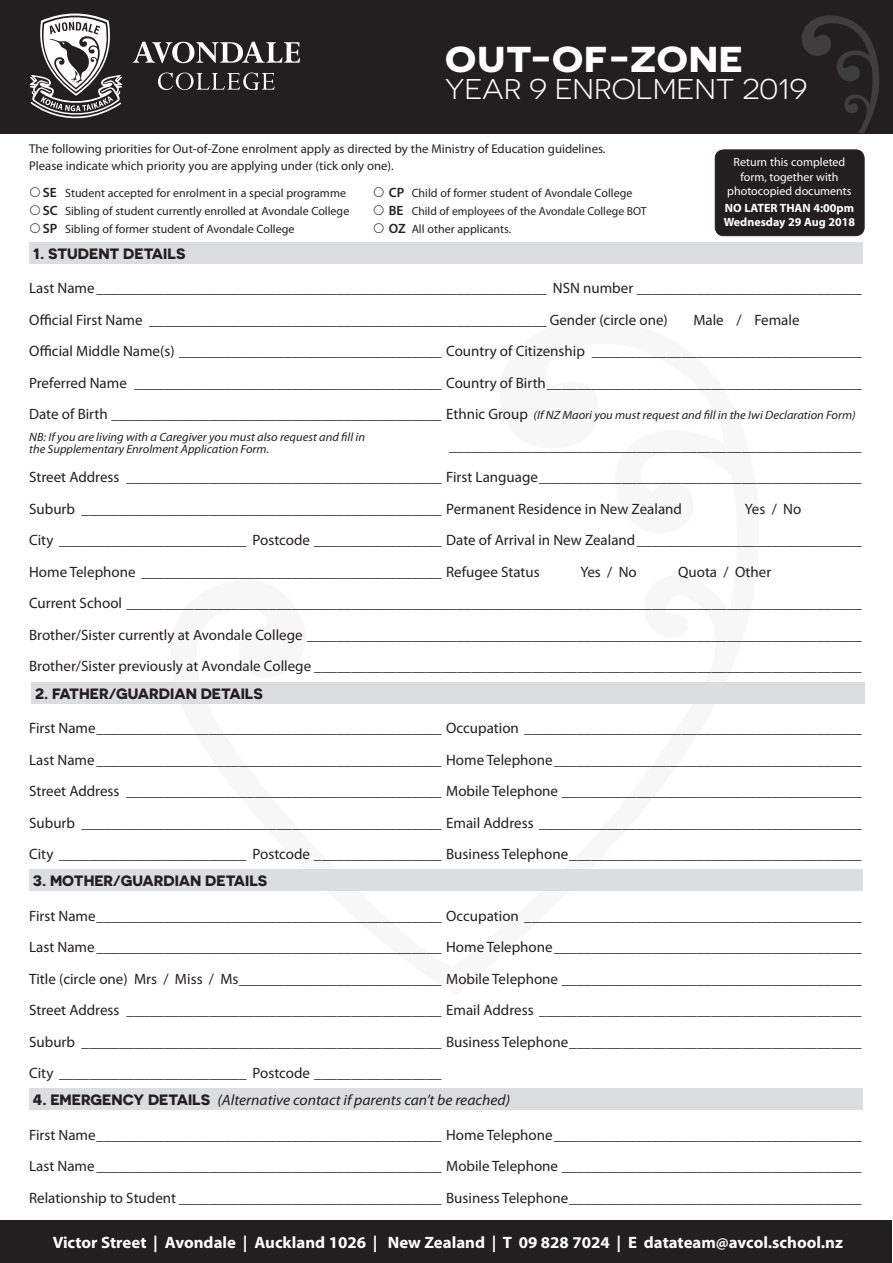
<style>
.page{position:relative;width:893px;height:1263px;background:#fff}
.page>*{position:absolute;margin:0;border:0;box-sizing:border-box;transform-origin:0 0}
.t1{font:700 36px "Novecentosanswide";letter-spacing:.02em;color:#fff;scale:1.09 1}
.t2{font:28.5px "Novecentosanswide";color:#fff;scale:1.05 1}
.t3{font:700 16.5px "Myriad Pro";color:#fff}
.t4{font:15px "Myriad Pro";color:#231f20}
.Root{font:700 15px "Novecentosanswide";color:#231f20}
.Root-2{font:italic 15px "Myriad Pro";color:#231f20;scale:1.04 1}
.t5{font:12.75px "Myriad Pro";color:#231f20}
.t6{font:12px "Myriad Pro";color:#231f20}
.t7{font:italic 12px/12px "Myriad Pro";color:#231f20;scale:1.04 1}
.t8{font:12px/14.4px "Myriad Pro";color:#fff;text-align:center}
.t9{font:700 12px/14.4px "Myriad Pro";color:#fff}
.t10{font:11.7px "Myriad Pro";color:#231f20}
.s1{font-weight:600;font-size:13.5px}
.s2{font-family:"Novecentosanswide";font-weight:700;font-style:normal}
</style>
<div class="page">
<div style="left:1px;top:1220px;width:891px;height:43px;background:#231f20"></div>
<div style="left:0;top:0;width:893px;height:133px;background:#231f20"></div>
<svg style="left:801px;top:15px;width:78px;height:118px"></svg>
<svg style="left:30px;top:13px;width:92px;height:106px"></svg>
<svg style="left:133px;top:42px;width:167px;height:21px"></svg>
<svg style="left:158px;top:73px;width:117px;height:17px"></svg>
<div style="left:29px;top:242px;width:834px;height:21px;background:#dcdddf"></div>
<div style="left:31px;top:682px;width:834px;height:21px;background:#dcdddf"></div>
<div style="left:29px;top:870px;width:834px;height:21px;background:#dcdddf"></div>
<div style="left:29px;top:1089px;width:834px;height:21px;background:#dcdddf"></div>
<div style="left:715px;top:150px;width:149px;height:86px;background:#231f20;border-radius:9px"></div>
<div style="left:715px;top:150px;width:149px;height:86px;border:1px solid #231f20;border-radius:9px"></div>
<p class="t1" style="left:445px;top:37px;width:275px">OUT-OF-ZONE</p>
<p class="t2" style="left:445px;top:72px;width:347px">YEAR 9 ENROLMENT 2019</p>
<p class="t5" style="left:29px;top:141px;width:578px">The following priorities for Out-of-Zone enrolment apply as directed by the Ministry of Education guidelines.</p>
<p class="t5" style="left:29px;top:157px;width:366px">Please indicate which priority you are applying under (tick only one).</p>
<p class="t6" style="left:43px;top:185px;width:305px"><span class="s1">SE</span> Student accepted for enrolment in a special programme</p>
<p class="t6" style="left:389px;top:185px;width:245px"><span class="s1">CP</span> Child of former student of Avondale College</p>
<p class="t6" style="left:43px;top:203px;width:308px"><span class="s1">SC</span> Sibling of student currently enrolled at Avondale College</p>
<p class="t10" style="left:389px;top:203px;width:259px"><span class="s1">BE</span> Child of employees of the Avondale College BOT</p>
<p class="t6" style="left:43px;top:221px;width:253px"><span class="s1">SP</span> Sibling of former student of Avondale College</p>
<p class="t6" style="left:389px;top:221px;width:124px"><span class="s1">OZ</span> All other applicants.</p>
<p class="Root" style="left:33px;top:244px;width:154px">1. STUDENT DETAILS</p>
<p class="t4" style="left:29px;top:279px;width:834px">Last Name ____________________________________________________________ NSN number ______________________________</p>
<p class="t4" style="left:29px;top:311px;width:640px">Official First Name _____________________________________________________ Gender (circle one)</p>
<p class="t4" style="left:693px;top:311px;width:108px">Male / Female</p>
<p class="t4" style="left:29px;top:342px;width:834px">Official Middle Name(s) ___________________________________ Country of Citizenship ____________________________________</p>
<p class="t4" style="left:29px;top:374px;width:834px">Preferred Name _________________________________________ Country of Birth__________________________________________</p>
<p class="t4" style="left:29px;top:405px;width:500px">Date of Birth ____________________________________________ Ethnic Group</p>
<p class="t7" style="left:533px;top:408px;width:311px">(If NZ Maori you must request and fill in the Iwi Declaration Form)</p>
<p class="t7" style="left:29px;top:431px;width:324px">NB: If you are living with a Caregiver you must also request and fill in the Supplementary Enrolment Application Form.</p>
<p class="t4" style="left:449px;top:437px;width:414px">_______________________________________________________</p>
<p class="t4" style="left:29px;top:468px;width:834px">Street Address __________________________________________ First Language___________________________________________</p>
<p class="t4" style="left:29px;top:500px;width:654px">Suburb ________________________________________________ Permanent Residence in New Zealand</p>
<p class="t4" style="left:745px;top:500px;width:58px">Yes / No</p>
<p class="t4" style="left:29px;top:531px;width:834px">City _________________________ Postcode _________________ Date of Arrival in New Zealand______________________________</p>
<p class="t4" style="left:29px;top:563px;width:512px">Home Telephone ________________________________________ Refugee Status</p>
<p class="t4" style="left:580px;top:563px;width:58px">Yes / No</p>
<p class="t4" style="left:678px;top:563px;width:95px">Quota / Other</p>
<p class="t4" style="left:29px;top:594px;width:834px">Current School __________________________________________________________________________________________________</p>
<p class="t4" style="left:29px;top:626px;width:834px">Brother/Sister currently at Avondale College __________________________________________________________________________</p>
<p class="t4" style="left:29px;top:657px;width:834px">Brother/Sister previously at Avondale College _________________________________________________________________________</p>
<p class="Root" style="left:35px;top:684px;width:229px">2. FATHER/GUARDIAN DETAILS</p>
<p class="t4" style="left:29px;top:719px;width:834px">First Name______________________________________________ Occupation _____________________________________________</p>
<p class="t4" style="left:29px;top:751px;width:834px">Last Name ______________________________________________ Home Telephone_________________________________________</p>
<p class="t4" style="left:29px;top:782px;width:834px">Street Address __________________________________________ Mobile Telephone ________________________________________</p>
<p class="t4" style="left:29px;top:814px;width:834px">Suburb ________________________________________________ Email Address ___________________________________________</p>
<p class="t4" style="left:29px;top:845px;width:834px">City _________________________ Postcode _________________ Business Telephone_______________________________________</p>
<p class="Root" style="left:33px;top:872px;width:236px">3. MOTHER/GUARDIAN DETAILS</p>
<p class="t4" style="left:29px;top:907px;width:834px">First Name______________________________________________ Occupation _____________________________________________</p>
<p class="t4" style="left:29px;top:938px;width:834px">Last Name ______________________________________________ Home Telephone_________________________________________</p>
<p class="t4" style="left:29px;top:970px;width:834px">Title (circle one) Mrs / Miss / Ms___________________________ Mobile Telephone ________________________________________</p>
<p class="t4" style="left:29px;top:1001px;width:834px">Street Address __________________________________________ Email Address ___________________________________________</p>
<p class="t4" style="left:29px;top:1033px;width:834px">Suburb ________________________________________________ Business Telephone_______________________________________</p>
<p class="t4" style="left:29px;top:1064px;width:414px">City _________________________ Postcode _________________</p>
<p class="Root-2" style="left:33px;top:1091px;width:460px"><span class="s2">4. EMERGENCY DETAILS</span> (Alternative contact if parents can’t be reached)</p>
<p class="t4" style="left:29px;top:1126px;width:834px">First Name______________________________________________ Home Telephone_________________________________________</p>
<p class="t4" style="left:29px;top:1157px;width:834px">Last Name ______________________________________________ Mobile Telephone ________________________________________</p>
<p class="t4" style="left:29px;top:1189px;width:834px">Relationship to Student ___________________________________ Business Telephone_______________________________________</p>
<p class="t8" style="left:727px;top:155px;width:126px">Return this completed form, together with photocopied documents</p>
<p class="t9" style="left:724px;top:200px;width:133px">NO LATER THAN 4:00pm<br>Wednesday 29 Aug 2018</p>
<p class="t3" style="left:53px;top:1231px;width:792px">Victor Street | Avondale | Auckland 1026 | New Zealand | T 09 828 7024 | E datateam@avcol.school.nz</p>
</div>
